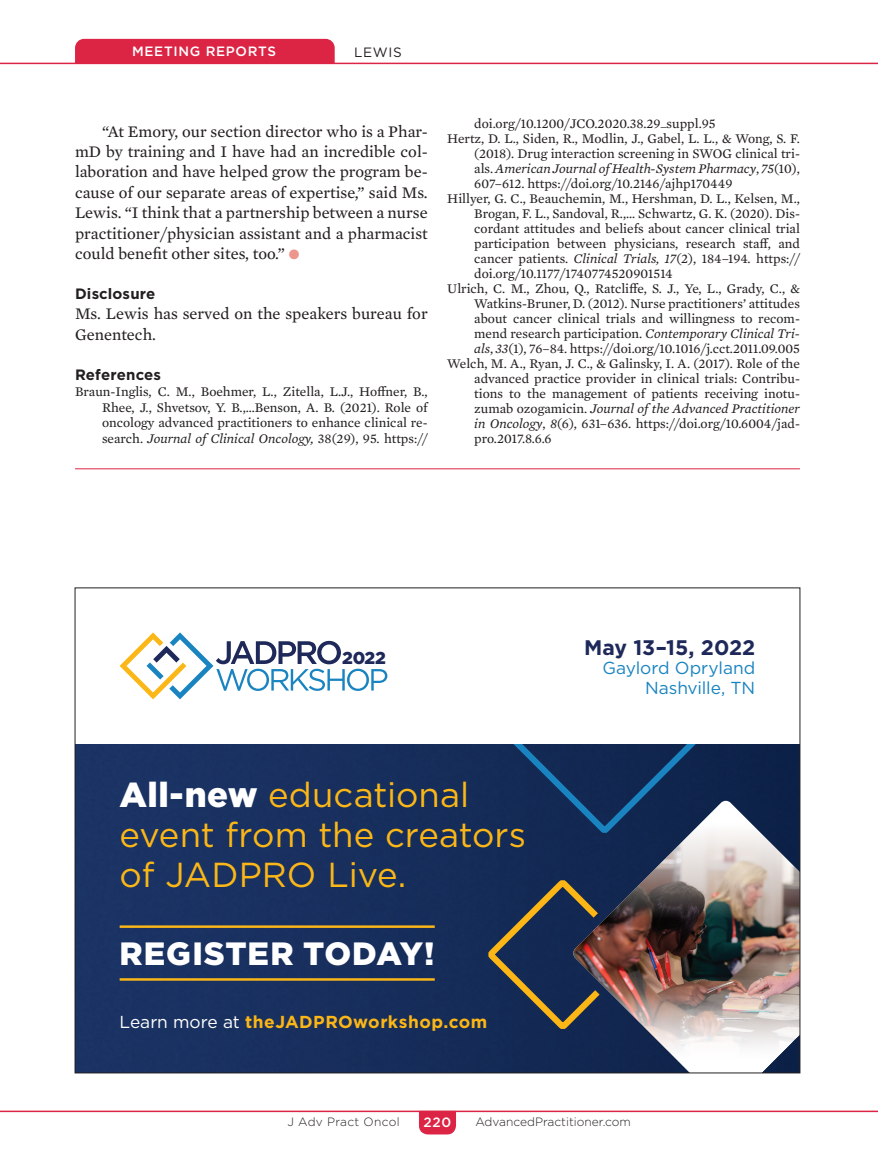
<style>
.page{position:relative;width:878px;height:1175px;background:#fff}
.page>*{position:absolute;margin:0;border:0;box-sizing:border-box;transform-origin:0 0}
.t1{font:34.65px/39.6px "Gotham";color:#fbb717}
.t2{font:900 32.25px "Gotham";letter-spacing:.025em;color:#fff}
.t3{font:700 21px "Gotham";color:#1e295a}
.t4{font:700 17.4px "Gotham";letter-spacing:.03em;color:#fcb615}
.t5{font:17.4px/19.8px "Gotham";letter-spacing:-.005em;color:#1984c0;text-align:right}
.t6{font:900 17.25px "Gotham";color:#1e295a}
.Body_txt{font:16.5px/20.4px "Mercury Text G2";color:#231f20;text-align:justify}
.Body_txt_no-indent{font:16.5px/20.4px "Mercury Text G2";color:#231f20}
.Subhead_2{font:700 15px "Gotham";letter-spacing:.01em;color:#231f20}
.References{font:13.5px/15px "Mercury Text G2";color:#231f20;text-align:justify}
.t7{font:500 13.5px "Gotham";letter-spacing:.05em;color:#fff}
.t8{font:13.5px "Gotham";letter-spacing:.05em;color:#231f20}
.t9{font:300 12px "Gotham";color:#231f20}
.t10{font:300 12px "Gotham";letter-spacing:.025em;color:#231f20}
.s1{color:#ec968d}
.s2{font-style:italic}
.s3{font-weight:900;color:#fff}
.s4{font-weight:400;color:#fff}
</style>
<div class="page">
<hr style="left:0;top:1110px;width:878px;height:2px;background:#dc2444">
<svg style="left:419px;top:1110px;width:37px;height:24px"></svg>
<hr style="left:0;top:63px;width:878px;height:1px;background:#dc2444">
<div style="left:75px;top:39px;width:259px;height:24px;background:#dc2444"></div>
<hr style="left:75px;top:468px;width:725px;height:1px;background:#dc2444">
<div style="left:75px;top:588px;width:724px;height:484px;background:#19305f"></div>
<svg style="left:489px;top:744px;width:233px;height:95px"></svg>
<svg style="left:487px;top:874px;width:85px;height:161px"></svg>
<img style="left:572px;top:800px;width:226px;height:271px">
<div style="left:75px;top:588px;width:724px;height:156px;background:#fff"></div>
<svg style="left:120px;top:632px;width:267px;height:67px"></svg>
<hr style="left:120px;top:925px;width:314px;height:3px;background:#fbb717">
<hr style="left:120px;top:978px;width:314px;height:2px;background:#fbb717">
<p class="t7" style="left:132px;top:43px;width:145px">MEETING REPORTS</p>
<p class="t8" style="left:354px;top:43px;width:49px">LEWIS</p>
<p class="Body_txt" style="left:75px;top:120px;width:354px;text-indent:27px">“At Emory, our section director who is a Phar&shy;mD by training and I have had an incredible col&shy;laboration and have helped grow the program be&shy;cause of our separate areas of expertise,” said Ms.<br>Lewis. “I think that a partnership between a nurse practitioner/physician assistant and a pharmacist could benefit other sites, too.” <span class="s1">●</span></p>
<p class="Subhead_2" style="left:75px;top:284px;width:82px">Disclosure</p>
<p class="Body_txt_no-indent" style="left:75px;top:303px;width:354px">Ms. Lewis has served on the speakers bureau for<br>Genentech.</p>
<p class="Subhead_2" style="left:75px;top:364px;width:88px">References</p>
<p class="References" style="left:102px;top:382px;width:327px;line-height:15.9px;text-indent:-27px">Braun-Inglis, C. M., Boehmer, L., Zitella, L.J., Hoffner, B., Rhee, J., Shvetsov, Y. B.,…Benson, A. B. (2021). Role of oncology advanced practitioners to enhance clinical re&shy;search. <span class="s2">Journal of Clinical Oncology,</span> 38(29), 95. https://</p>
<p class="References" style="left:474px;top:115px;width:243px">doi.org/10.1200/JCO.2020.38.29_suppl.95</p>
<p class="References" style="left:474px;top:130px;width:327px;text-indent:-27px">Hertz, D. L., Siden, R., Modlin, J., Gabel, L. L., &amp; Wong, S. F. (2018). Drug interaction screening in SWOG clinical tri&shy;als. <span class="s2">American Journal of Health-System Pharmacy</span>, <span class="s2">75</span>(10), 607–612. https://doi.org/10.2146/ajhp170449</p>
<p class="References" style="left:474px;top:190px;width:327px;text-indent:-27px">Hillyer, G. C., Beauchemin, M., Hershman, D. L., Kelsen, M., Brogan, F. L., Sandoval, R.,… Schwartz, G. K. (2020). Dis&shy;cordant attitudes and beliefs about cancer clinical trial participation between physicians, research staff, and cancer patients. <span class="s2">Clinical Trials, 17</span>(2), 184–194. https:// doi.org/10.1177/1740774520901514</p>
<p class="References" style="left:474px;top:280px;width:327px;text-indent:-27px">Ulrich, C. M., Zhou, Q., Ratcliffe, S. J., Ye, L., Grady, C., &amp; Watkins-Bruner, D. (2012). Nurse practitioners’ attitudes about cancer clinical trials and willingness to recom&shy;mend research participation. <span class="s2">Contemporary Clinical Tri&shy;als</span>, <span class="s2">33</span>(1), 76–84. https://doi.org/10.1016/j.cct.2011.09.005</p>
<p class="References" style="left:474px;top:355px;width:327px;text-indent:-27px">Welch, M. A., Ryan, J. C., &amp; Galinsky, I. A. (2017). Role of the advanced practice provider in clinical trials: Contribu&shy;tions to the management of patients receiving inotu&shy;zumab ozogamicin. <span class="s2">Journal of the Advanced Practitioner in Oncology</span>, <span class="s2">8</span>(6), 631–636. https://doi.org/10.6004/jad&shy;pro.2017.8.6.6</p>
<p class="t6" style="left:342px;top:646px;width:45px">2022</p>
<h3 class="t3" style="left:584px;top:633px;width:173px">May 13–15, 2022</h3>
<p class="t5" style="left:602px;top:658px;width:154px">Gaylord Opryland<br>Nashville, TN</p>
<h1 class="t1" style="left:120px;top:774px;width:408px"><span class="s3">All-new</span> educational event from the creators of JADPRO Live.</h1>
<h2 class="t2" style="left:120px;top:931px;width:316px">REGISTER TODAY!</h2>
<p class="t4" style="left:120px;top:1010px;width:369px"><span class="s4">Learn more at</span> theJADPROworkshop.com</p>
<p class="t10" style="left:287px;top:1114px;width:114px">J Adv Pract Oncol</p>
<p class="t7" style="left:423px;top:1113px;width:29px">220</p>
<p class="t9" style="left:475px;top:1114px;width:157px">AdvancedPractitioner.com</p>
</div>
